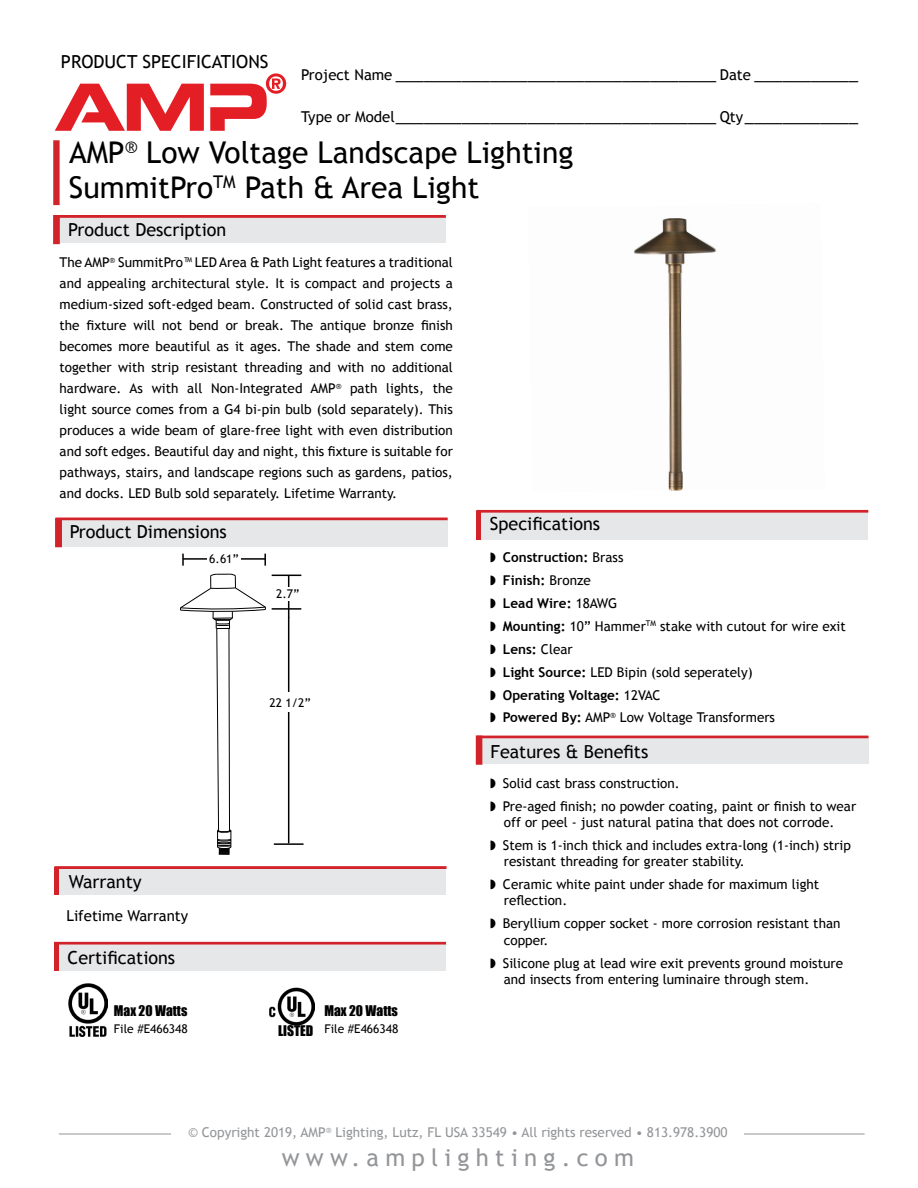
<style>
.page{position:relative;width:918px;height:1188px;background:#fff}
.page>*{position:absolute;margin:0;border:0;box-sizing:border-box;transform-origin:0 0}
.t1{font:30px/34.5px "Trebuchet MS";color:#000}
.t2{font:24px "Trebuchet MS";letter-spacing:.26em;color:#939598}
.t3{font:18px "Trebuchet MS";color:#000}
.t4{font:15px "Trebuchet MS";color:#000}
.t5{font:13.5px/23px "Trebuchet MS";color:#000}
.t6{font:13.5px "Trebuchet MS";color:#939598}
.t7{font:13.5px "Impact";color:#000}
.t8{font:12px "Trebuchet MS";color:#000}
.s1{font-size:15px}
.s2{font-weight:700}
</style>
<div class="page">
<img style="left:634px;top:218px;width:83px;height:273px">
<hr style="left:59px;top:1134px;width:806px;height:1px;background:#939598">
<div style="left:172px;top:1111px;width:572px;height:70px;background:#fff"></div>
<div style="left:59px;top:216px;width:387px;height:27px;background:#e6e7e8"></div>
<svg style="left:53px;top:215px;width:7px;height:29px"></svg>
<div style="left:482px;top:736px;width:387px;height:28px;background:#e6e7e8"></div>
<div style="left:476px;top:736px;width:6px;height:29px;background:#d2232a"></div>
<svg style="left:53px;top:140px;width:7px;height:65px"></svg>
<div style="left:54px;top:215px;width:392px;height:3px;border:2px solid #d2232a"></div>
<div style="left:476px;top:736px;width:392px;height:2px;border:2px solid #d2232a"></div>
<div style="left:61px;top:519px;width:387px;height:28px;background:#e6e7e8"></div>
<div style="left:55px;top:518px;width:7px;height:29px;background:#d2232a;border:2px solid #d2232a"></div>
<div style="left:56px;top:518px;width:392px;height:2px;border:2px solid #d2232a"></div>
<div style="left:481px;top:511px;width:387px;height:28px;background:#e6e7e8"></div>
<div style="left:476px;top:511px;width:5px;height:28px;background:#d2232a"></div>
<div style="left:476px;top:510px;width:392px;height:3px;border:2px solid #d2232a"></div>
<div style="left:59px;top:868px;width:387px;height:27px;background:#e6e7e8"></div>
<hr style="left:55px;top:868px;width:4px;height:27px;background:#d2232a">
<div style="left:55px;top:866px;width:392px;height:3px;border:2px solid #d2232a"></div>
<div style="left:59px;top:943px;width:387px;height:28px;background:#e6e7e8"></div>
<div style="left:54px;top:943px;width:5px;height:28px;background:#d2232a"></div>
<div style="left:54px;top:942px;width:392px;height:3px;border:2px solid #d2232a"></div>
<img style="left:68px;top:984px;width:40px;height:52px">
<img style="left:269px;top:987px;width:45px;height:38px">
<svg style="left:210px;top:73px;width:76px;height:58px"></svg>
<svg style="left:55px;top:84px;width:149px;height:47px"></svg>
<svg style="left:180px;top:573px;width:86px;height:282px"></svg>
<hr style="left:288px;top:617px;width:1px;height:226px;background:#000">
<hr style="left:272px;top:608px;width:29px;height:2px;background:#000">
<hr style="left:274px;top:843px;width:30px;height:2px;background:#000">
<hr style="left:288px;top:575px;width:1px;height:43px;background:#000">
<svg style="left:272px;top:575px;width:29px;height:1px"></svg>
<div style="left:269px;top:692px;width:42px;height:20px;background:#fff"></div>
<div style="left:273px;top:587px;width:30px;height:14px;background:#fff"></div>
<hr style="left:183px;top:558px;width:82px;height:2px;background:#000">
<svg style="left:182px;top:554px;width:2px;height:12px"></svg>
<svg style="left:264px;top:554px;width:2px;height:12px"></svg>
<div style="left:207px;top:552px;width:34px;height:12px;background:#fff"></div>
<h3 class="t3" style="left:61px;top:51px;width:209px">PRODUCT SPECIFICATIONS</h3>
<h3 class="t3" style="left:301px;top:63px;width:558px"><span class="s1">Project Name</span> __________________________________ <span class="s1">Date</span> ___________</h3>
<h3 class="t3" style="left:301px;top:105px;width:558px"><span class="s1">Type or Model</span>__________________________________ <span class="s1">Qty</span>____________</h3>
<h1 class="t1" style="left:69px;top:136px;width:506px">AMP<sup>®</sup> Low Voltage Landscape Lighting<br>SummitPro<sup>TM</sup> Path &amp; Area Light</h1>
<h3 class="t3" style="left:68px;top:219px;width:160px">Product Description</h3>
<p class="t5" style="left:60px;top:252px;width:395px;line-height:21px;text-align:justify">The AMP<sup>®</sup> SummitPro™ LED Area &amp; Path Light features a traditional and appealing architectural style. It is compact and projects a medium-sized soft-edged beam. Constructed of solid cast brass, the fixture will not bend or break. The antique bronze finish becomes more beautiful as it ages. The shade and stem come together with strip resistant threading and with no additional hardware. As with all Non-Integrated AMP<sup>®</sup> path lights, the light source comes from a G4 bi-pin bulb (sold separately). This produces a wide beam of glare-free light with even distribution and soft edges. Beautiful day and night, this fixture is suitable for pathways, stairs, and landscape regions such as gardens, patios, and docks. LED Bulb sold separately. Lifetime Warranty.</p>
<h3 class="t3" style="left:70px;top:521px;width:159px">Product Dimensions</h3>
<h3 class="t3" style="left:490px;top:513px;width:112px">Specifications</h3>
<p class="t8" style="left:209px;top:551px;width:31px">6.61”</p>
<p class="t8" style="left:276px;top:587px;width:25px">2.7”</p>
<p class="t8" style="left:269px;top:695px;width:43px">22 1/2”</p>
<h3 class="t3" style="left:69px;top:871px;width:75px">Warranty</h3>
<p class="t4" style="left:66px;top:907px;width:123px">Lifetime Warranty</p>
<h3 class="t3" style="left:68px;top:947px;width:109px">Certifications</h3>
<p class="t7" style="left:114px;top:1000px;width:75px">Max 20 Watts</p>
<p class="t7" style="left:324px;top:1000px;width:75px">Max 20 Watts</p>
<p class="t8" style="left:114px;top:1022px;width:75px">File #E466348</p>
<p class="t8" style="left:325px;top:1022px;width:75px">File #E466348</p>
<p class="t7" style="left:278px;top:1020px;width:37px">LISTED</p>
<p class="t5" style="left:490px;top:546px;width:357px">◗ <span class="s2">Construction:</span> Brass<br>◗ <span class="s2">Finish:</span> Bronze<br>◗ <span class="s2">Lead Wire:</span> 18AWG<br>◗ <span class="s2">Mounting:</span> 10” Hammer<sup>TM</sup> stake with cutout for wire exit ◗ <span class="s2">Lens:</span> Clear<br>◗ <span class="s2">Light Source:</span> LED Bipin (sold seperately)<br>◗ <span class="s2">Operating Voltage:</span> 12VAC<br>◗ <span class="s2">Powered By:</span> AMP<sup>®</sup> Low Voltage Transformers</p>
<h3 class="t3" style="left:491px;top:741px;width:159px">Features &amp; Benefits</h3>
<p class="t5" style="left:490px;top:772px;width:368px">◗ Solid cast brass construction.<br>◗ Pre-aged finish; no powder coating, paint or finish to wear</p>
<p class="t5" style="left:490px;top:811px;width:362px;text-align:center">off or peel - just natural patina that does not corrode.<br>◗ Stem is 1-inch thick and includes extra-long (1-inch) strip</p>
<p class="t5" style="left:490px;top:850px;width:330px;text-indent:14px">resistant threading for greater stability.<br>◗ Ceramic white paint under shade for maximum light</p>
<p class="t5" style="left:490px;top:889px;width:352px;text-indent:14px">reflection.<br>◗ Beryllium copper socket - more corrosion resistant than</p>
<p class="t5" style="left:490px;top:929px;width:354px;text-indent:14px">copper.<br>◗ Silicone plug at lead wire exit prevents ground moisture</p>
<p class="t5" style="left:504px;top:968px;width:307px">and insects from entering luminaire through stem.</p>
<p class="t6" style="left:188px;top:1124px;width:541px">© Copyright 2019, AMP<sup>®</sup> Lighting, Lutz, FL USA 33549 • All rights reserved • 813.978.3900</p>
<h2 class="t2" style="left:282px;top:1143px;width:354px">www.amplighting.com</h2>
</div>
